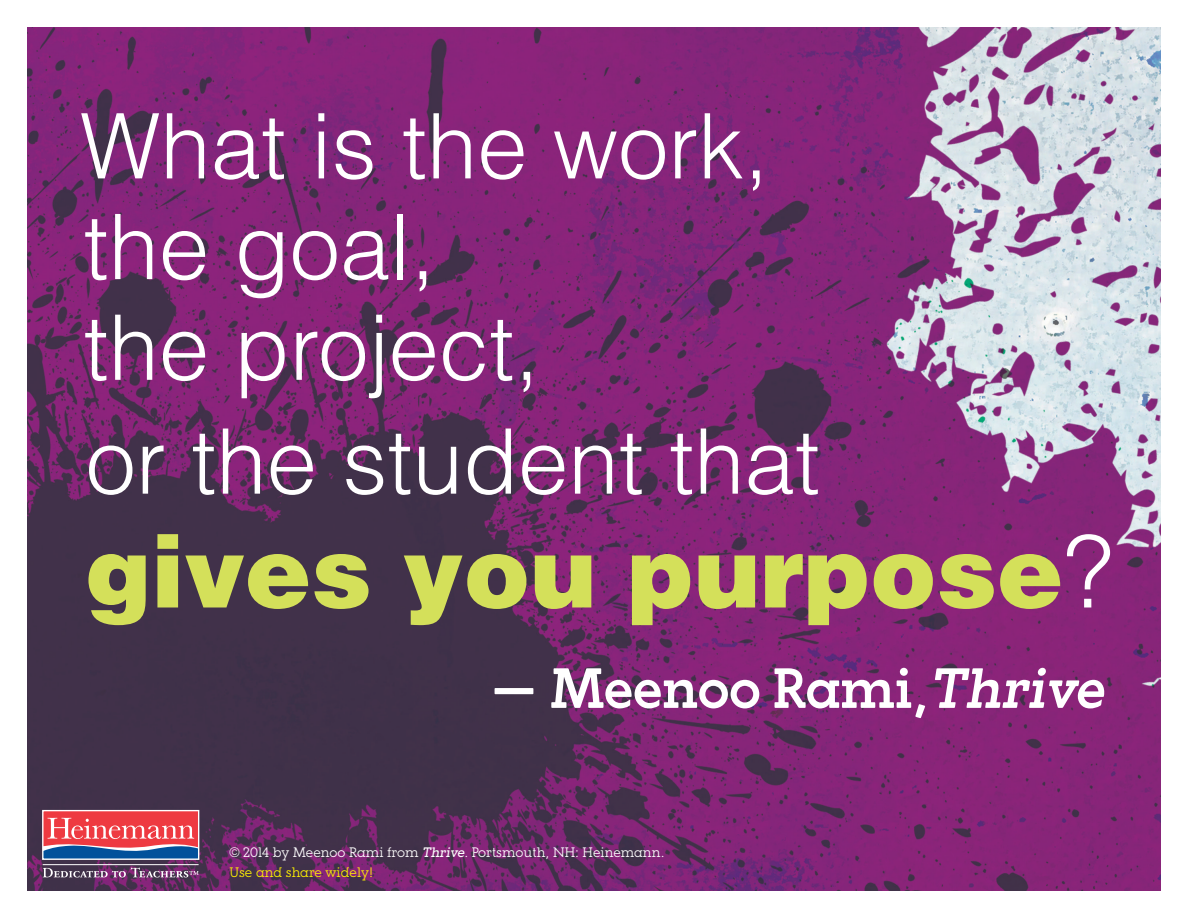
<style>
.page{position:relative;width:1188px;height:918px;background:#fff}
.page>*{position:absolute;margin:0;border:0;box-sizing:border-box;transform-origin:0 0}
.t1{font:900 99.3px "Helvetica LT Std";color:#d4e05a}
.t2{font:300 90.45px/100.6px "Helvetica LT Std";color:#fff}
.t3{font:600 52.5px "Paralex";color:#fff}
.t4{font:300 12.75px/20.2px "Paralex";color:#fff}
.s1{font-weight:300;color:#fff}
.s2{font-style:italic}
.s3{font-weight:400;font-style:italic}
.s4{color:#fff101}
</style>
<div class="page">
<img style="left:27px;top:27px;width:1134px;height:864px">
<svg style="left:44px;top:812px;width:153px;height:46px"></svg>
<hr style="left:43px;top:864px;width:156px;height:1px;background:#fff">
<svg style="left:43px;top:868px;width:156px;height:10px"></svg>
<div style="left:42px;top:810px;width:157px;height:50px;border:1px solid #fff"></div>
<h2 class="t2" style="left:80px;top:95px;width:690px">What is the work, the goal,<br>the project,</h2>
<h2 class="t2" style="left:86px;top:410px;width:736px">or the student that</h2>
<h1 class="t1" style="left:85px;top:507px;width:1029px">gives you purpose<span class="s1">?</span></h1>
<h3 class="t3" style="left:490px;top:653px;width:615px">— Meenoo Rami,<span class="s2">Thrive</span></h3>
<p class="t4" style="left:230px;top:843px;width:437px">© 2014 by Meenoo Rami from <span class="s3">Thrive</span>. Portsmouth, NH: Heinemann.<br><span class="s4">Use and share widely!</span></p>
</div>
